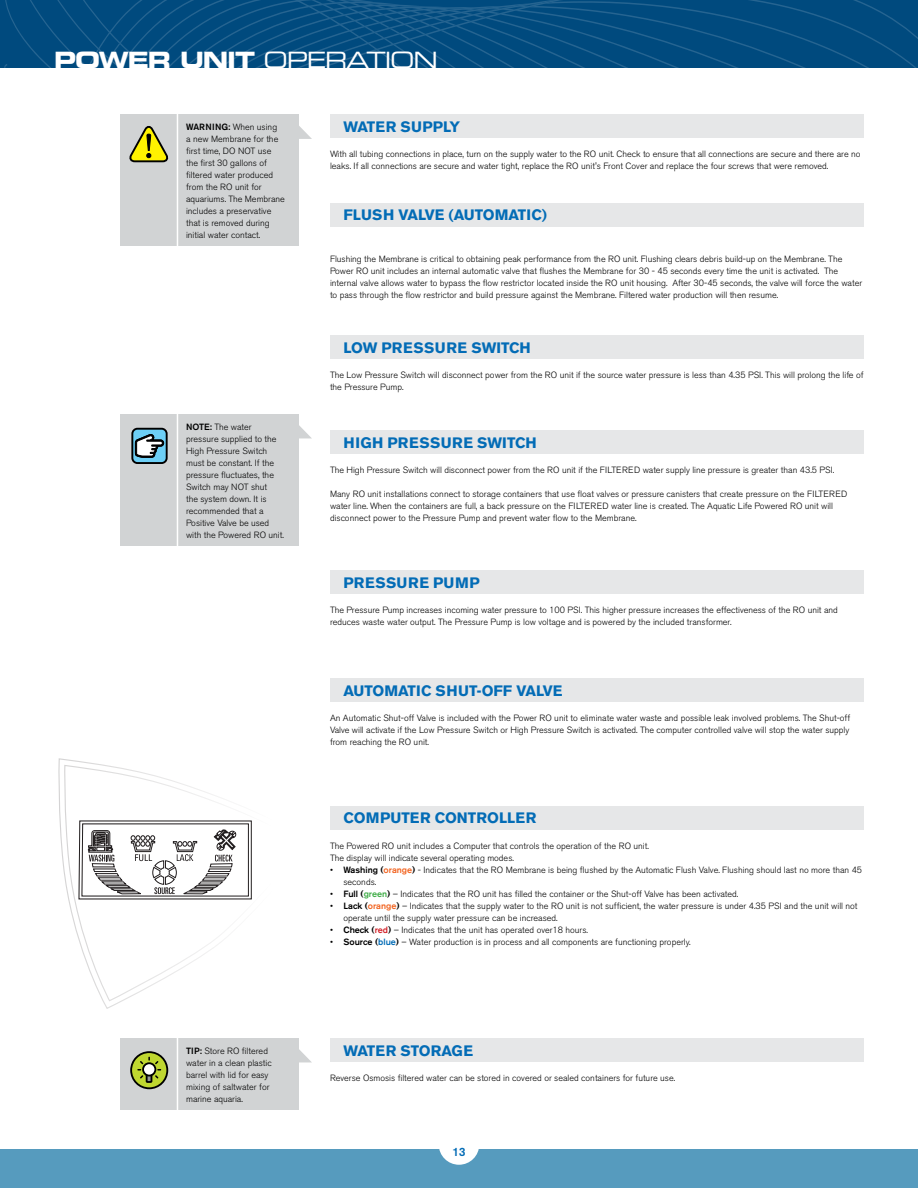
<style>
.page{position:relative;width:918px;height:1188px;background:#fff}
.page>*{position:absolute;margin:0;border:0;box-sizing:border-box;transform-origin:0 0}
.t1{font:22.5px "Eurostile Bold Extended Two";letter-spacing:-.05em;color:#fff}
.t2{font:700 15px "Akzidenz Grotesk BE";color:#036cb6}
.t3{font:500 12px "Akzidenz Grotesk BE";color:#036cb6}
.t4{font:300 9px/12px "Akzidenz Grotesk BE";color:#000}
.s1{font-family:"Eurostile Extended Two"}
.s2{font-weight:500}
.s3{font-weight:500;color:#f26522}
.s4{font-weight:500;color:#41ad49}
.s5{font-weight:500;color:#d2232a}
.s6{font-weight:500;color:#036cb6}
</style>
<div class="page">
<div style="left:0;top:1150px;width:918px;height:38px;background:#569bbe"></div>
<div style="left:4px;top:0;width:59px;height:68px;background:#004a7e"></div>
<svg style="left:63px;top:0;width:855px;height:68px;background:#044d80"></svg>
<div style="left:439px;top:1124px;width:40px;height:41px;background:#fff;border-radius:50%"></div>
<div style="left:330px;top:114px;width:534px;height:24px;background:#e6e7e8"></div>
<div style="left:330px;top:203px;width:534px;height:24px;background:#e6e7e8"></div>
<div style="left:330px;top:335px;width:534px;height:24px;background:#e6e7e8"></div>
<div style="left:330px;top:430px;width:534px;height:24px;background:#e6e7e8"></div>
<div style="left:120px;top:114px;width:178px;height:132px;background:#d1d3d4"></div>
<svg style="left:298px;top:122px;width:14px;height:17px"></svg>
<svg style="left:298px;top:421px;width:13px;height:17px"></svg>
<hr style="left:177px;top:114px;width:1px;height:132px;background:#fff">
<svg style="left:129px;top:126px;width:39px;height:36px"></svg>
<div style="left:120px;top:414px;width:178px;height:132px;background:#d1d3d4"></div>
<hr style="left:177px;top:414px;width:1px;height:132px;background:#fff">
<div style="left:132px;top:429px;width:35px;height:34px;background:#6dcff6;border-radius:5px"></div>
<div style="left:131px;top:428px;width:37px;height:36px;border:2px solid #000;border-radius:5px"></div>
<svg style="left:135px;top:434px;width:29px;height:24px"></svg>
<svg style="left:64px;top:765px;width:158px;height:237px"></svg>
<svg style="left:78px;top:761px;width:174px;height:139px"></svg>
<div style="left:330px;top:570px;width:534px;height:24px;background:#e6e7e8"></div>
<div style="left:330px;top:678px;width:534px;height:24px;background:#e6e7e8"></div>
<div style="left:330px;top:806px;width:534px;height:24px;background:#e6e7e8"></div>
<div style="left:330px;top:1038px;width:534px;height:24px;background:#e6e7e8"></div>
<svg style="left:298px;top:1045px;width:13px;height:17px"></svg>
<div style="left:120px;top:1038px;width:178px;height:72px;background:#d1d3d4"></div>
<hr style="left:177px;top:1038px;width:1px;height:72px;background:#fff">
<svg style="left:131px;top:1052px;width:36px;height:36px"></svg>
<div style="left:130px;top:1051px;width:38px;height:38px;border:2px solid #000;border-radius:50%"></div>
<div style="left:146px;top:1072px;width:6px;height:11px;border:2px solid #000"></div>
<svg style="left:137px;top:1057px;width:24px;height:25px"></svg>
<h1 class="t1" style="left:54px;top:44px;width:386px">POWER UNIT <span class="s1">OPERATION</span></h1>
<p class="t4" style="left:186px;top:121px;width:100px"><span class="s2">WARNING:</span> When using<br>a new Membrane for the first time, DO NOT use the first 30 gallons of filtered water produced from the RO unit for aquariums. The Membrane includes a preservative that is removed during initial water contact.</p>
<p class="t4" style="left:186px;top:421px;width:99px"><span class="s2">NOTE:</span> The water pressure supplied to the<br>High Pressure Switch must be constant. If the pressure fluctuates, the<br>Switch may NOT shut<br>the system down. It is recommended that a<br>Positive Valve be used with the Powered RO unit.</p>
<h2 class="t2" style="left:344px;top:118px;width:79px">WATER SUPPL</h2>
<h2 class="t2" style="left:450px;top:118px;width:12px">Y</h2>
<p class="t4" style="left:330px;top:148px;width:532px">With all tubing connections in place, turn on the supply water to the RO unit. Check to ensure that all connections are secure and there are no leaks. If all connections are secure and water tight, replace the RO unit's Front Cover and replace the four screws that were removed.</p>
<h2 class="t2" style="left:344px;top:206px;width:10px">FLU</h2>
<h2 class="t2" style="left:372px;top:206px;width:176px">SH VALVE (AUTOMATIC)</h2>
<p class="t4" style="left:330px;top:253px;width:534px">Flushing the Membrane is critical to obtaining peak performance from the RO unit. Flushing clears debris build-up on the Membrane. The Power RO unit includes an internal automatic valve that flushes the Membrane for 30 - 45 seconds every time the unit is activated. The internal valve allows water to bypass the flow restrictor located inside the RO unit housing. After 30-45 seconds, the valve will force the water to pass through the flow restrictor and build pressure against the Membrane. Filtered water production will then resume.</p>
<h2 class="t2" style="left:344px;top:339px;width:60px">LOW PRESS</h2>
<h2 class="t2" style="left:435px;top:339px;width:95px">URE SWITCH</h2>
<p class="t4" style="left:330px;top:369px;width:535px">The Low Pressure Switch will disconnect power from the RO unit if the source water pressure is less than 4.35 PSI. This will prolong the life of the Pressure Pump.</p>
<h2 class="t2" style="left:344px;top:434px;width:11px">HIGH</h2>
<h2 class="t2" style="left:388px;top:434px;width:22px">PRESS</h2>
<h2 class="t2" style="left:441px;top:434px;width:95px">URE SWITCH</h2>
<p class="t4" style="left:330px;top:464px;width:506px">The High Pressure Switch will disconnect power from the RO unit if the FILTERED water supply line pressure is greater than 43.5 PSI.</p>
<p class="t4" style="left:330px;top:488px;width:519px">Many RO unit installations connect to storage containers that use float valves or pressure canisters that create pressure on the FILTERED water line. When the containers are full, a back pressure on the FILTERED water line is created. The Aquatic Life Powered RO unit will disconnect power to the Pressure Pump and prevent water flow to the Membrane.</p>
<h2 class="t2" style="left:344px;top:574px;width:22px">PRESS</h2>
<h2 class="t2" style="left:397px;top:574px;width:85px">URE PUMP</h2>
<p class="t4" style="left:330px;top:604px;width:509px">The Pressure Pump increases incoming water pressure to 100 PSI. This higher pressure increases the effectiveness of the RO unit and reduces waste water output. The Pressure Pump is low voltage and is powered by the included transformer.</p>
<h2 class="t2" style="left:344px;top:682px;width:32px">AUTOMATI</h2>
<h2 class="t2" style="left:421px;top:682px;width:133px">C SHUT-OFF VALVE</h2>
<p class="t4" style="left:330px;top:712px;width:522px;text-align:justify">An Automatic Shut-off Valve is included with the Power RO unit to eliminate water waste and possible leak involved problems. The Shut-off Valve will activate if the Low Pressure Switch or High Pressure Switch is activated. The computer controlled valve will stop the water supply from reaching the RO unit.</p>
<h2 class="t2" style="left:344px;top:810px;width:69px">COM PUTER</h2>
<h2 class="t2" style="left:435px;top:810px;width:22px">CONTRO</h2>
<h2 class="t2" style="left:499px;top:810px;width:28px">LLER</h2>
<p class="t4" style="left:330px;top:840px;width:320px">The Powered RO unit includes a Computer that controls the operation of the RO unit.<br>The display will indicate several operating modes.</p>
<p class="t4" style="left:344px;top:864px;width:520px;text-indent:-14px">• <span class="s2">Washing (</span><span class="s3">orange</span><span class="s2">)</span> - Indicates that the RO Membrane is being flushed by the Automatic Flush Valve. Flushing should last no more than 45 seconds.</p>
<p class="t4" style="left:330px;top:888px;width:410px">• <span class="s2">Full (</span><span class="s4">green</span><span class="s2">)</span> – Indicates that the RO unit has filled the container or the Shut-off Valve has been activated.</p>
<p class="t4" style="left:344px;top:900px;width:516px;text-indent:-14px">• <span class="s2">Lack (</span><span class="s3">orange</span><span class="s2">)</span> – Indicates that the supply water to the RO unit is not sufficient, the water pressure is under 4.35 PSI and the unit will not operate until the supply water pressure can be increased.</p>
<p class="t4" style="left:330px;top:924px;width:260px">• <span class="s2">Check (</span><span class="s5">red</span><span class="s2">)</span> – Indicates that the unit has operated over18 hours.</p>
<p class="t4" style="left:330px;top:936px;width:362px">• <span class="s2">Source (</span><span class="s6">blue</span><span class="s2">)</span> – Water production is in process and all components are functioning properly.</p>
<p class="t4" style="left:186px;top:1045px;width:83px"><span class="s2">TIP:</span> Store RO filtered</p>
<h2 class="t2" style="left:344px;top:1042px;width:131px">WATER STORAGE</h2>
<p class="t4" style="left:186px;top:1057px;width:87px">water in a clean plastic barrel with lid for easy mixing of saltwater for marine aquaria.</p>
<p class="t4" style="left:330px;top:1072px;width:347px">Reverse Osmosis filtered water can be stored in covered or sealed containers for future use.</p>
<h3 class="t3" style="left:453px;top:1144px;width:14px">13</h3>
</div>
